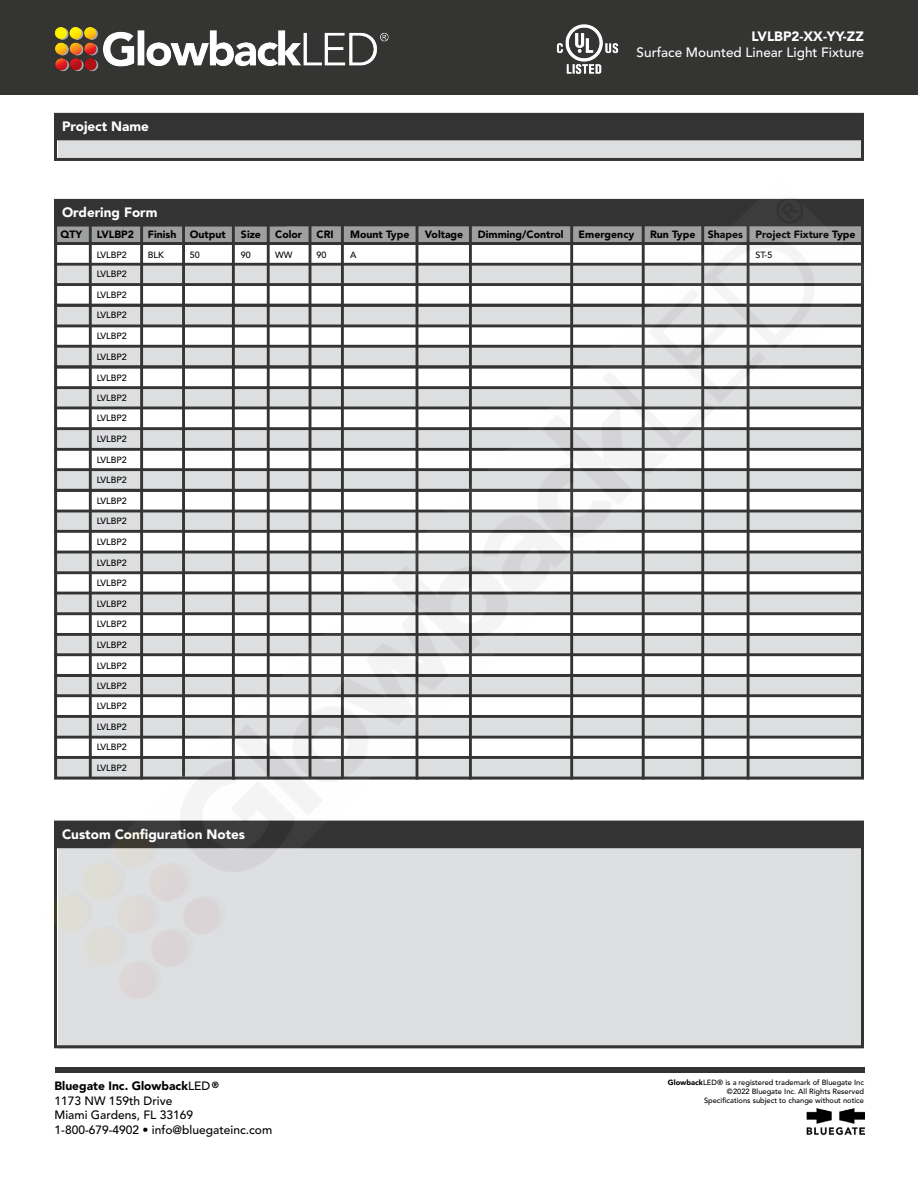
<style>
.page{position:relative;width:918px;height:1188px;background:#fff}
.page>*{position:absolute;margin:0;border:0;box-sizing:border-box;transform-origin:0 0}
.t1{font:900 13.5px "Avenir LT Std";color:#fff}
.t2{font:500 13.5px "Avenir LT Std";color:#fff}
.t3{font:500 12px/14.4px "Avenir LT Std";color:#000}
.t4{font:900 10.5px "Avenir LT Std";color:#000}
.t5{font:500 9px/19.5px "Avenir LT Std";color:#000}
.t6{font:900 8.85px "Avenir LT Std";color:#000}
.t7{font:500 7.5px/9px "Avenir LT Std";color:#000;text-align:right}
.t8{font:7.5px/9px "Avenir LT Std";color:#000;text-align:right}
.s1{font-weight:900}
</style>
<div class="page">
<div style="left:58px;top:821px;width:805px;height:227px;background:#dddee0"></div>
<div style="left:58px;top:113px;width:805px;height:48px;background:#dddee0"></div>
<div style="left:0;top:0;width:918px;height:94px;background:#343433"></div>
<img style="left:55px;top:27px;width:334px;height:45px">
<div style="left:55px;top:1067px;width:810px;height:6px;background:#343433"></div>
<img style="left:807px;top:1108px;width:57px;height:28px">
<div style="left:54px;top:113px;width:810px;height:27px;background:#333"></div>
<div style="left:54px;top:113px;width:810px;height:48px;border:3px solid #343433"></div>
<img style="left:556px;top:24px;width:63px;height:50px">
<img style="left:51px;top:198px;width:813px;height:811px">
<h1 class="t1" style="left:62px;top:119px;width:88px">Project Name</h1>
<h1 class="t1" style="left:752px;top:28px;width:114px">LVLBP2-XX-YY-ZZ</h1>
<h1 class="t2" style="left:637px;top:45px;width:229px">Surface Mounted Linear Light Fixture</h1>
<h1 class="t1" style="left:62px;top:205px;width:97px">Ordering Form</h1>
<p class="t4" style="left:60px;top:228px;width:23px">QTY</p>
<p class="t4" style="left:97px;top:228px;width:39px">LVLBP2</p>
<p class="t5" style="left:97px;top:245px;width:32px">LVLBP2<br>LVLBP2</p>
<p class="t5" style="left:97px;top:286px;width:32px">LVLBP2<br>LVLBP2</p>
<p class="t5" style="left:97px;top:326px;width:32px">LVLBP2</p>
<p class="t5" style="left:97px;top:347px;width:32px">LVLBP2</p>
<p class="t5" style="left:97px;top:368px;width:32px">LVLBP2</p>
<p class="t5" style="left:97px;top:388px;width:32px">LVLBP2</p>
<p class="t5" style="left:97px;top:409px;width:32px">LVLBP2</p>
<p class="t5" style="left:97px;top:429px;width:32px">LVLBP2</p>
<p class="t5" style="left:97px;top:450px;width:32px">LVLBP2</p>
<p class="t5" style="left:97px;top:471px;width:32px">LVLBP2</p>
<p class="t5" style="left:97px;top:491px;width:32px">LVLBP2</p>
<p class="t5" style="left:97px;top:512px;width:32px">LVLBP2</p>
<p class="t5" style="left:97px;top:533px;width:32px">LVLBP2</p>
<p class="t5" style="left:97px;top:553px;width:32px">LVLBP2</p>
<p class="t5" style="left:97px;top:574px;width:32px">LVLBP2</p>
<p class="t5" style="left:97px;top:594px;width:32px">LVLBP2</p>
<p class="t5" style="left:97px;top:614px;width:32px">LVLBP2</p>
<p class="t5" style="left:97px;top:635px;width:32px">LVLBP2</p>
<p class="t5" style="left:97px;top:656px;width:32px">LVLBP2</p>
<p class="t5" style="left:97px;top:676px;width:32px">LVLBP2</p>
<p class="t5" style="left:97px;top:697px;width:32px">LVLBP2</p>
<p class="t5" style="left:97px;top:718px;width:32px">LVLBP2</p>
<p class="t5" style="left:97px;top:738px;width:32px">LVLBP2</p>
<p class="t5" style="left:97px;top:759px;width:32px">LVLBP2</p>
<p class="t4" style="left:148px;top:228px;width:30px">Finish</p>
<p class="t5" style="left:148px;top:245px;width:18px">BLK</p>
<p class="t4" style="left:190px;top:228px;width:37px">Output</p>
<p class="t5" style="left:190px;top:245px;width:12px">50</p>
<p class="t4" style="left:241px;top:228px;width:22px">Size</p>
<p class="t5" style="left:241px;top:245px;width:12px">90</p>
<p class="t4" style="left:275px;top:228px;width:29px">Color</p>
<p class="t5" style="left:275px;top:245px;width:19px">WW</p>
<p class="t4" style="left:317px;top:228px;width:19px">CRI</p>
<p class="t5" style="left:317px;top:245px;width:12px">90</p>
<p class="t4" style="left:350px;top:228px;width:61px">Mount Type</p>
<p class="t5" style="left:350px;top:245px;width:8px">A</p>
<p class="t4" style="left:425px;top:228px;width:40px">Voltage</p>
<p class="t4" style="left:478px;top:228px;width:87px">Dimming/Control</p>
<p class="t4" style="left:579px;top:228px;width:57px">Emergency</p>
<p class="t4" style="left:650px;top:228px;width:207px">Run Type Shapes Project Fixture Type</p>
<p class="t5" style="left:756px;top:245px;width:18px">ST-5</p>
<h1 class="t1" style="left:62px;top:826px;width:185px">Custom Configuration Notes</h1>
<p class="t6" style="left:212px;top:1080px;width:9px">®</p>
<p class="t7" style="left:668px;top:1078px;width:198px"><span class="s1">Glowback</span>LED is a registered trademark of Bluegate Inc ©2022 Bluegate Inc. All Rights Reserved<br>Specifications subject to change without notice</p>
<p class="t7" style="left:717px;top:1078px;width:7px">®</p>
<p class="t8" style="left:671px;top:1078px;width:194px"><span class="s1">Glowback</span>LED® is a registered trademark of Bluegate Inc ©2021 Bluegate Inc. All Rights Reserved<br>Specifications subject to change without notice</p>
<h2 class="t3" style="left:55px;top:1079px;width:219px"><span class="s1">Bluegate Inc. Glowback</span>LED<br>1173 NW 159th Drive<br>Miami Gardens, FL 33169<br>1-800-679-4902 • info@bluegateinc.com</h2>
</div>
